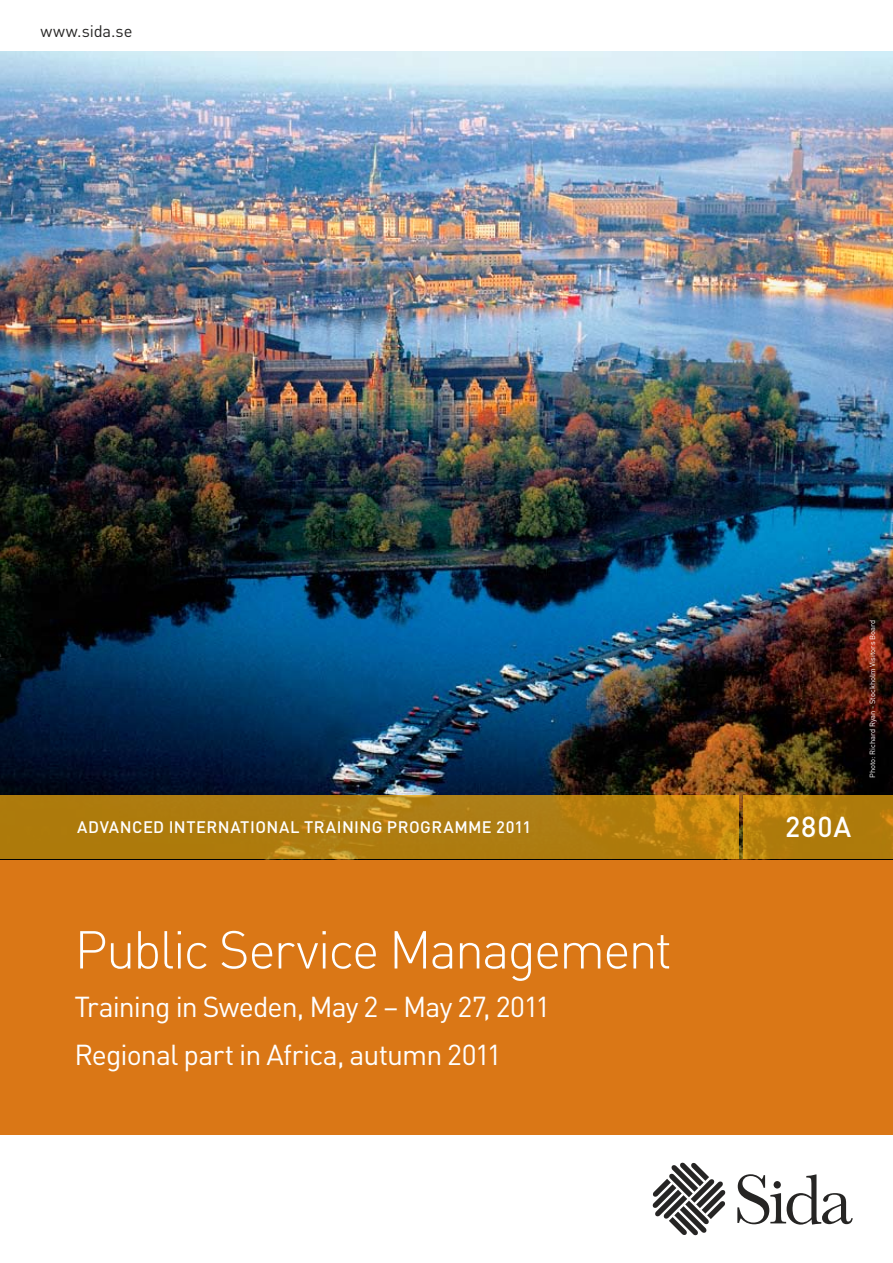
<style>
.page{position:relative;width:893px;height:1263px;background:#fff}
.page>*{position:absolute;margin:0;border:0;box-sizing:border-box;transform-origin:0 0}
.t1{font:300 52.5px "DIN Pro";letter-spacing:-.04em;color:#fff}
.t2{font:28.5px/48px "DIN Pro";letter-spacing:-.035em;color:#fff}
.t3{font:500 28.5px "DIN Pro";color:#fff}
.t4{font:500 16.5px "DIN Pro";letter-spacing:.03em;color:#fff}
.t5{font:16.5px "DIN Pro";letter-spacing:-.005em;color:#262524}
.t6{font:7.5px "DIN Pro";color:#fff}
</style>
<div class="page">
<img style="left:0;top:51px;width:893px;height:808px">
<svg style="left:0;top:796px;width:738px;height:63px;fill:#ae7c0f"></svg>
<svg style="left:743px;top:795px;width:150px;height:64px;fill:#af7b0b"></svg>
<div style="left:0;top:859px;width:893px;height:275px;background:#da7716"></div>
<svg style="left:653px;top:1163px;width:73px;height:72px"></svg>
<svg style="left:737px;top:1174px;width:116px;height:50px"></svg>
<p class="t5" style="left:40px;top:20px;width:94px">www.sida.se</p>
<p class="t4" style="left:77px;top:816px;width:456px">ADVANCED INTERNATIONAL TRAI NI NG PROGRAMME 2011</p>
<p class="t3" style="left:785px;top:807px;width:65px">280A</p>
<p class="t6" style="left:867px;top:778px;width:160px;rotate:-90deg">Photo: Richard Ryan - Stockholm Visitors Board</p>
<h1 class="t1" style="left:74px;top:914px;width:599px">Public Service Management</h1>
<p class="t2" style="left:74px;top:981px;width:477px">Training in Sweden, May 2 – May 27, 2011<br>Regional part in Africa, autumn 2011</p>
</div>
